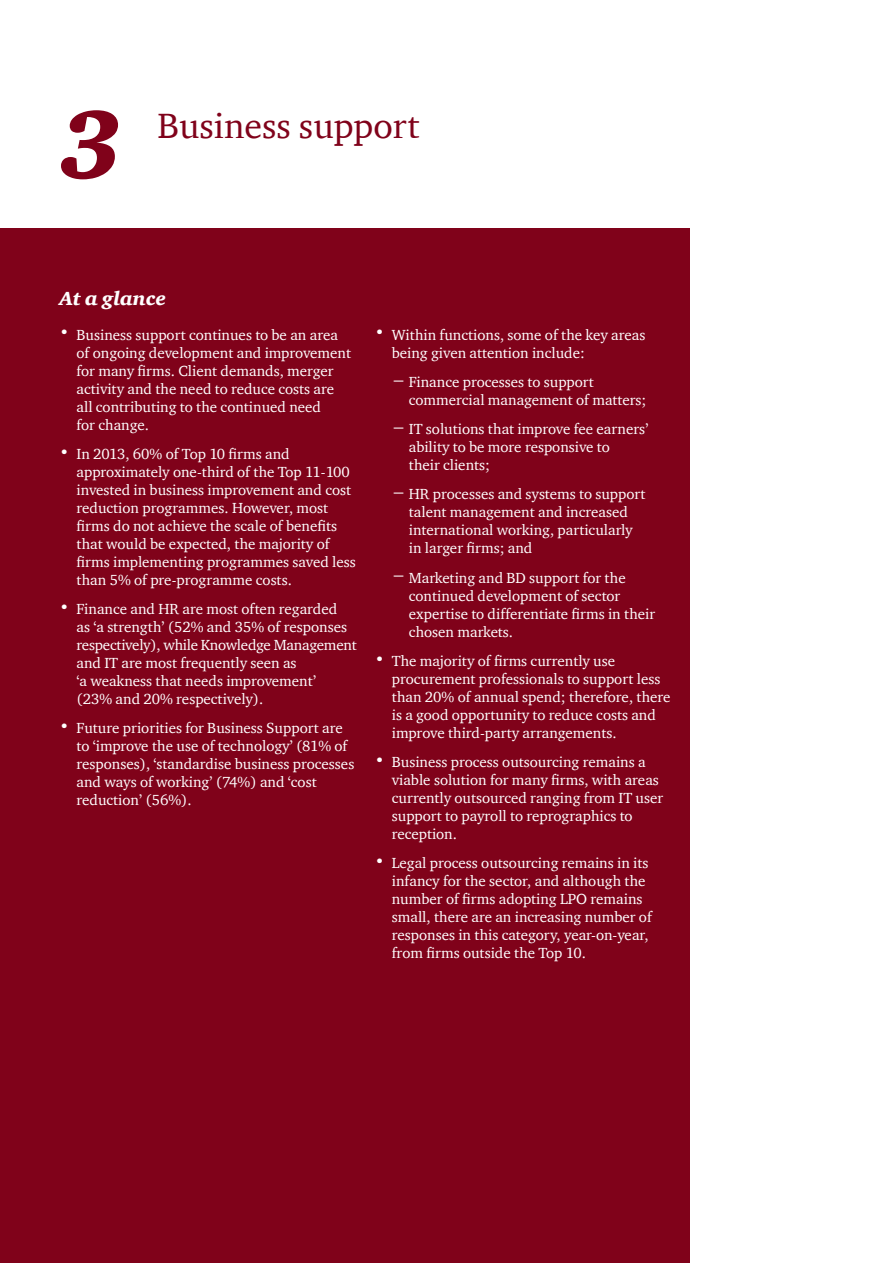
<style>
.page{position:relative;width:893px;height:1263px;background:#fff}
.page>*{position:absolute;margin:0;border:0;box-sizing:border-box;transform-origin:0 0}
.t1{font:italic 900 99px "ITC Charter Com";color:#80021a}
.t2{font:36px "ITC Charter Com";color:#80021a}
.t3{font:italic 900 19.5px "ITC Charter Com";color:#fff}
.t4{font:15px/18px "ITC Charter Com";color:#fff}
.s1{font-size:16.5px}
</style>
<div class="page">
<div style="left:0;top:228px;width:690px;height:1035px;background:#80021a"></div>
<h1 class="t1" style="left:60px;top:84px;width:65px">3</h1>
<h2 class="t2" style="left:157px;top:104px;width:264px">Business support</h2>
<h3 class="t3" style="left:60px;top:286px;width:108px">At a glance</h3>
<p class="t4" style="left:77px;top:325px;width:276px;text-indent:-17px"><span class="s1">•</span> Business support continues to be an area of ongoing development and improvement for many firms. Client demands, merger activity and the need to reduce costs are all contributing to the continued need<br>for change.</p>
<p class="t4" style="left:77px;top:444px;width:281px;text-indent:-17px"><span class="s1">•</span> In 2013, 60% of Top 10 firms and approximately one-third of the Top 11-100 invested in business improvement and cost reduction programmes. However, most firms do not achieve the scale of benefits that would be expected, the majority of firms implementing programmes saved less than 5% of pre-programme costs.</p>
<p class="t4" style="left:77px;top:600px;width:282px;text-indent:-17px"><span class="s1">•</span> Finance and HR are most often regarded<br>as ‘a strength’ (52% and 35% of responses respectively), while Knowledge Management and IT are most frequently seen as<br>‘a weakness that needs improvement’<br>(23% and 20% respectively).</p>
<p class="t4" style="left:77px;top:719px;width:279px;text-indent:-17px"><span class="s1">•</span> Future priorities for Business Support are to ‘improve the use of technology’ (81% of responses), ‘standardise business processes and ways of working’ (74%) and ‘cost reduction’ (56%).</p>
<p class="t4" style="left:392px;top:325px;width:255px;text-indent:-17px"><span class="s1">•</span> Within functions, some of the key areas being given attention include:</p>
<p class="t4" style="left:409px;top:372px;width:239px;text-indent:-17px"><span class="s1">−</span> Finance processes to support commercial management of matters;</p>
<p class="t4" style="left:409px;top:420px;width:241px;text-indent:-17px"><span class="s1">−</span> IT solutions that improve fee earners’ ability to be more responsive to<br>their clients;</p>
<p class="t4" style="left:409px;top:485px;width:238px;text-indent:-17px"><span class="s1">−</span> HR processes and systems to support talent management and increased international working, particularly in larger firms; and</p>
<p class="t4" style="left:409px;top:568px;width:248px;text-indent:-17px"><span class="s1">−</span> Marketing and BD support for the continued development of sector expertise to differentiate firms in their chosen markets.</p>
<p class="t4" style="left:392px;top:651px;width:280px;text-indent:-17px"><span class="s1">•</span> The majority of firms currently use procurement professionals to support less than 20% of annual spend; therefore, there is a good opportunity to reduce costs and improve third-party arrangements.</p>
<p class="t4" style="left:392px;top:753px;width:273px;text-indent:-17px"><span class="s1">•</span> Business process outsourcing remains a viable solution for many firms, with areas currently outsourced ranging from IT user support to payroll to reprographics to reception.</p>
<p class="t4" style="left:392px;top:854px;width:262px;text-indent:-17px"><span class="s1">•</span> Legal process outsourcing remains in its infancy for the sector, and although the number of firms adopting LPO remains small, there are an increasing number of responses in this category, year-on-year, from firms outside the Top 10.</p>
</div>
